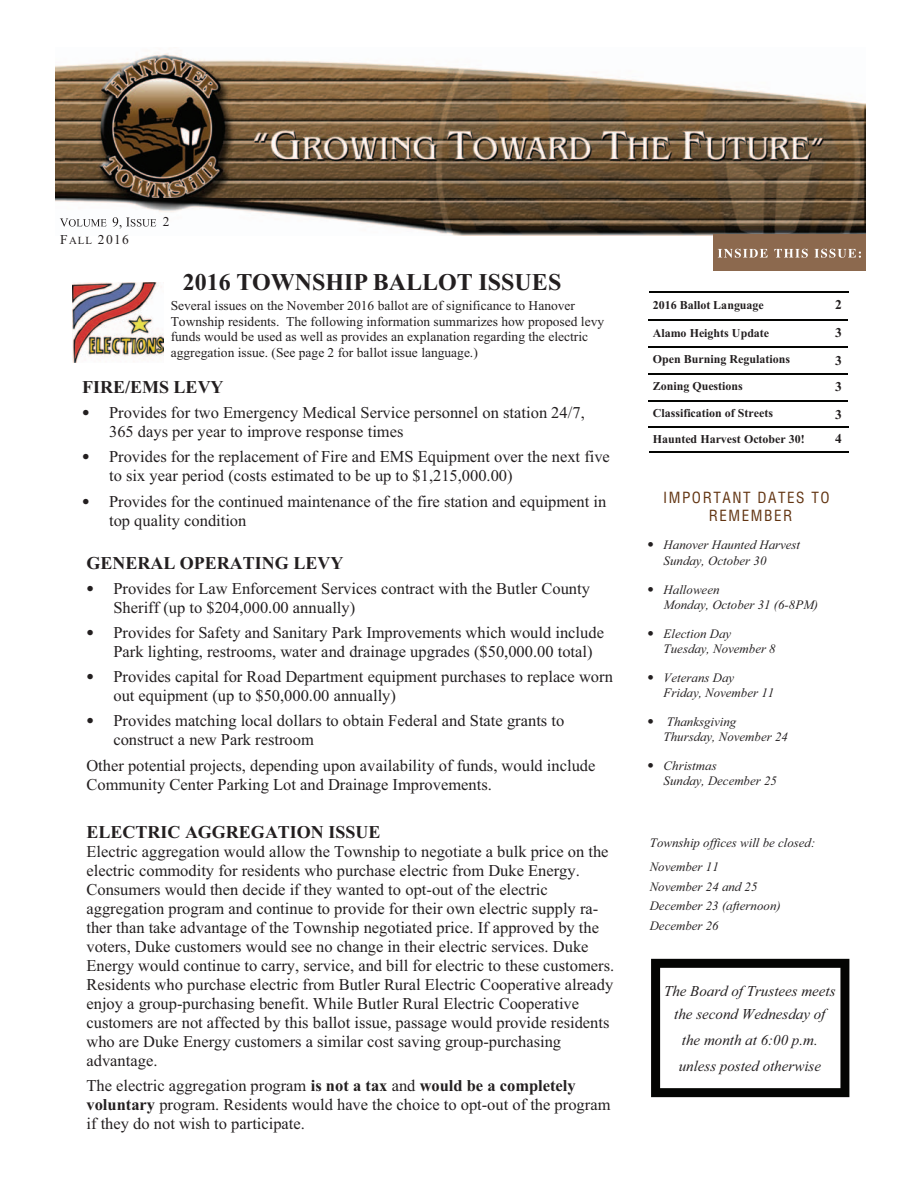
<style>
.page{position:relative;width:918px;height:1188px;background:#fff}
.page>*{position:absolute;margin:0;border:0;box-sizing:border-box;transform-origin:0 0}
.t1{font:700 24px "Times New Roman";color:#231f20}
.t2{font:700 18px "Times New Roman";color:#231f20}
.t3{font:16.5px/19px "Times New Roman";color:#231f20}
.t4{font:italic 15px/22.8px "Times New Roman";color:#231f20;text-align:center}
.t5{font:condensed 15px/17.4px "Helvetica";letter-spacing:.1em;color:#623411}
.t6{font:13.5px/15.6px "Times New Roman";color:#231f20}
.t7{font:italic 12.9px/15.1px "Times New Roman";color:#231f20}
.t8{font:700 12px/25.8px "Times New Roman";color:#231f20}
.s1{font-size:10.8px}
.s2{font-weight:700}
</style>
<div class="page">
<hr style="left:648px;top:319px;width:200px;height:1px;background:#040503">
<hr style="left:648px;top:346px;width:200px;height:2px;background:#040503">
<hr style="left:648px;top:373px;width:200px;height:2px;background:#040503">
<hr style="left:648px;top:400px;width:200px;height:2px;background:#040503">
<hr style="left:648px;top:426px;width:186px;height:2px;background:#040503">
<svg style="left:834px;top:426px;width:14px;height:2px"></svg>
<svg style="left:651px;top:959px;width:198px;height:138px"></svg>
<img style="left:72px;top:282px;width:91px;height:81px">
<img style="left:56px;top:53px;width:810px;height:182px">
<div style="left:713px;top:235px;width:153px;height:36px;background:#8c694e"></div>
<svg style="left:718px;top:249px;width:50px;height:9px"></svg>
<svg style="left:774px;top:249px;width:34px;height:9px"></svg>
<svg style="left:815px;top:249px;width:46px;height:9px"></svg>
<hr style="left:649px;top:291px;width:199px;height:1px;background:#040503">
<svg style="left:60px;top:218px;width:47px;height:9px"></svg>
<svg style="left:113px;top:217px;width:43px;height:12px"></svg>
<hr style="left:649px;top:451px;width:199px;height:2px;background:#040503">
<p class="t6" style="left:78px;top:232px;width:53px"><span class="s1">LL</span> 2016</p>
<h1 class="t1" style="left:183px;top:268px;width:380px">2016 TOWNSHIP BALLOT ISSUES</h1>
<p class="t6" style="left:171px;top:298px;width:435px">Several issues on the November 2016 ballot are of significance to Hanover Township residents. The following information summarizes how proposed levy funds would be used as well as provides an explanation regarding the electric aggregation issue. (See page 2 for ballot issue language.)</p>
<p class="t2" style="left:82px;top:377px;width:143px">FIRE/EMS LEVY</p>
<p class="t3" style="left:117px;top:403px;width:469px;text-indent:-8px">Provides for two Emergency Medica Servic personne on station 24/7,<br>65 days per year to improve response times</p>
<p class="t3" style="left:109px;top:447px;width:502px;text-indent:9px">rovides for the replacement of Fire and EMS Equipment over the next five to six year period (cost estimated to b up to $1,215,000.00)</p>
<p class="t3" style="left:109px;top:491px;width:499px;text-indent:9px">rovides for the continued maintenance of the fire station and equipment in top quality condition</p>
<p class="t2" style="left:86px;top:552px;width:259px">GENERAL OPERATING LEVY</p>
<p class="t3" style="left:123px;top:578px;width:469px">rovides for Law Enforcement Services contract with the Butler County heriff (up to $204,000.00 a nually)</p>
<p class="t3" style="left:113px;top:623px;width:492px;text-indent:9px">rovides for Safety and Sanitary Par Improvements which would include<br>Park lighting, restrooms, water an</p>
<p class="t3" style="left:123px;top:639px;width:492px;line-height:25px;text-indent:235px">rainag pgrades ($50,000.00 total) rovides capital for Road Department equipment purchases to replace worn</p>
<p class="t3" style="left:113px;top:683px;width:452px;line-height:25.2px;text-indent:8px">ut equipment (u to $50,000.00 annually)<br>Provides matching local dollars to obtain Federa and State grants to</p>
<p class="t3" style="left:86px;top:727px;width:511px;line-height:25px;text-indent:34px">onstruct a new Park restroom<br>Other potential projects, depending upon availability o funds, would include</p>
<p class="t3" style="left:86px;top:774px;width:407px">Community Cente Parkin Lo and Drainage Improvements.</p>
<p class="t2" style="left:86px;top:822px;width:295px">ELECTRIC AGGREGATION I SUE</p>
<p class="t3" style="left:86px;top:842px;width:389px">Electri aggregation would a low the Township to negotiat</p>
<p class="t3" style="left:497px;top:842px;width:113px">bulk price on the</p>
<p class="t3" style="left:94px;top:861px;width:488px">lectric commodity for residents who purchase electric from Duke Energy.</p>
<p class="t3" style="left:86px;top:880px;width:463px">Consumers would then decide if they wanted to opt-out of the electric</p>
<p class="t3" style="left:102px;top:899px;width:498px">gregation program and continue to provide fo their own electri su ply ra-</p>
<p class="t3" style="left:86px;top:918px;width:514px">ther than take advantage of the Township negotiated price. If approve by the</p>
<p class="t3" style="left:95px;top:937px;width:488px">oters, Duke customers would see no change in their electric services. Duk</p>
<p class="t3" style="left:86px;top:956px;width:529px">Energy would continue to carry, service, and bill for electric to these customers.</p>
<p class="t3" style="left:86px;top:975px;width:528px">Residents who purchase electric from Butler Rural Electric C operative already</p>
<p class="t3" style="left:94px;top:994px;width:487px">njoy a group-purchasing benefit. While Butler Rural Electric C operative</p>
<p class="t3" style="left:94px;top:1013px;width:517px">ustomers are not affected by this ballot issue, passage would provide residents</p>
<p class="t3" style="left:86px;top:1032px;width:476px">who are Duke Energy customers similar cost saving group-purchasing</p>
<p class="t3" style="left:94px;top:1051px;width:61px">dvantage</p>
<p class="t3" style="left:86px;top:1076px;width:491px">The electric aggregation program <span class="s2">not a tax</span> nd <span class="s2">would be a completely</span></p>
<p class="t3" style="left:95px;top:1095px;width:517px"><span class="s2">oluntary</span> program. Residents would have the choice to opt-out o the program</p>
<p class="t3" style="left:86px;top:1114px;width:220px">if they do not wish to participate.</p>
<p class="t8" style="left:659px;top:292px;width:107px">016 Ballot Language</p>
<p class="t8" style="left:653px;top:320px;width:139px">Alamo Heights Update<br>Open Burning Regulations</p>
<p class="t8" style="left:653px;top:373px;width:92px">Zoning Questions</p>
<p class="t8" style="left:661px;top:400px;width:113px">lass ication of Streets</p>
<p class="t8" style="left:653px;top:426px;width:154px">Haunted Harvest October 30!</p>
<p class="t5" style="left:719px;top:490px;width:112px;text-indent:-51px">MPORTANT DATES TO<br>EMEMBER</p>
<p class="t7" style="left:670px;top:537px;width:132px;text-indent:-6px">Hanover Haunted Harvest unday, October 30</p>
<p class="t7" style="left:664px;top:581px;width:157px">Ha loween<br>Monday, October 31 (6-8PM)</p>
<p class="t7" style="left:664px;top:626px;width:114px;text-indent:8px">lectio Da<br>Tuesday, November 8</p>
<p class="t7" style="left:664px;top:670px;width:112px">Veterans Day<br>Friday, November 11</p>
<p class="t7" style="left:671px;top:714px;width:119px;text-indent:-4px">Thanksgiving<br>hursday, November 24</p>
<p class="t7" style="left:670px;top:758px;width:108px;text-indent:-6px">Christmas<br>unday, December 25</p>
<p class="t7" style="left:650px;top:830px;width:167px;line-height:24.9px">Township offices will be closed:<br>November</p>
<p class="t7" style="left:650px;top:877px;width:134px;line-height:19.5px">November 24 and 25<br>December 23 (aftern on)<br>December 26</p>
<p class="t4" style="left:664px;top:979px;width:173px">The Board of Trustees meets the second Wednesday of</p>
<p class="t4" style="left:679px;top:1027px;width:144px;line-height:25.8px;text-align:left">the month at 6:00 p.m. unless posted otherwise</p>
</div>
